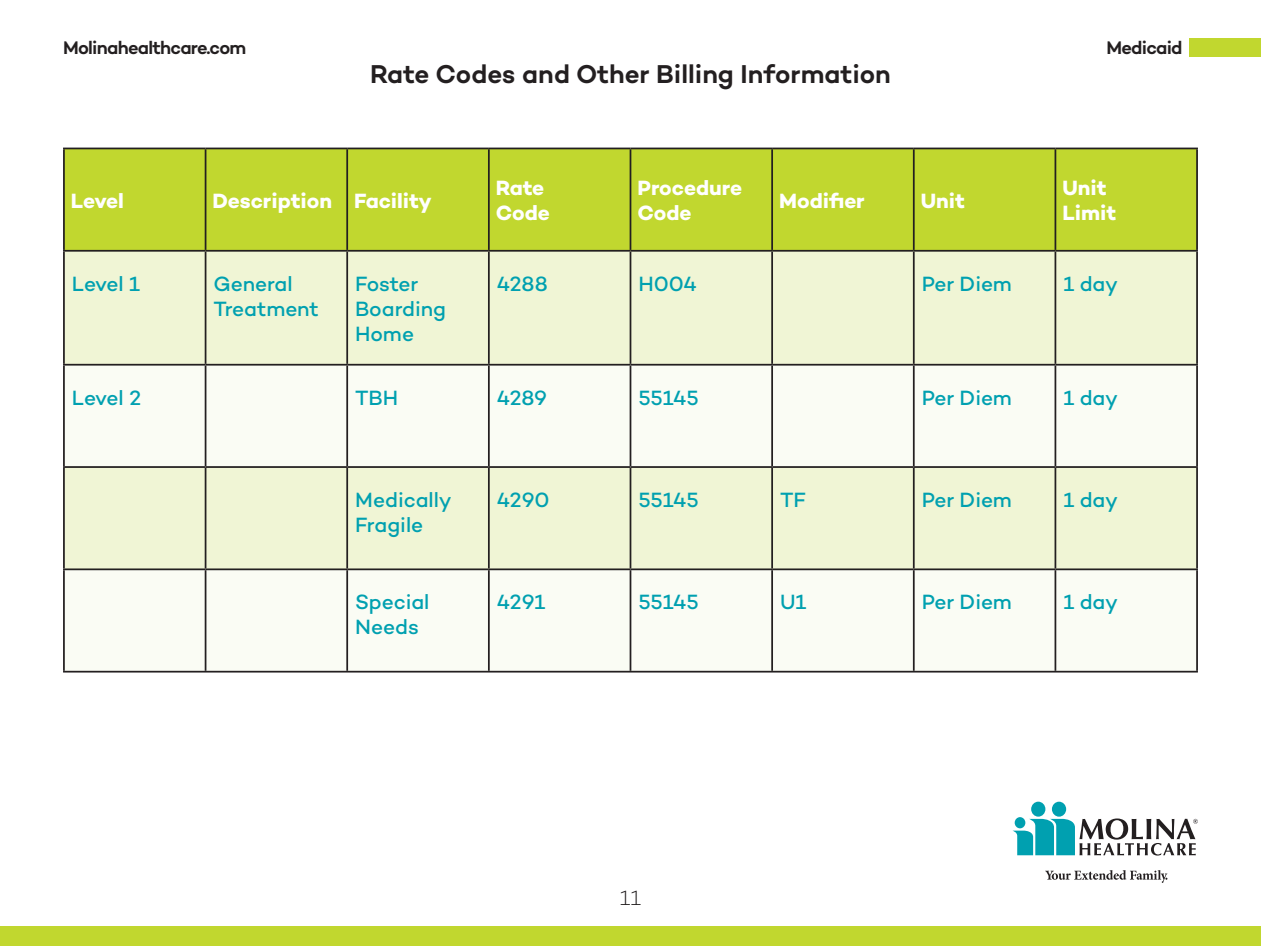
<style>
.page{position:relative;width:1261px;height:946px;background:#fff}
.page>*{position:absolute;margin:0;border:0;box-sizing:border-box;transform-origin:0 0}
.t1{font:600 26.25px "Campton";color:#231f20}
.t2{font:500 21px/25.2px "Campton";letter-spacing:-.005em;color:#00a0b0}
.t3{font:700 21px/25.2px "Campton";color:#fff}
.t4{font:300 21px "Campton";color:#231f20}
.t5{font:600 18.55px "Campton";letter-spacing:-.04em;color:#231f20}
</style>
<div class="page">
<div style="left:0;top:926px;width:1260px;height:19px;background:#c1d72f"></div>
<svg style="left:1045px;top:870px;width:122px;height:12px"></svg>
<div style="left:1051px;top:801px;width:14px;height:15px;background:#00a0b0;border-radius:50%"></div>
<div style="left:1030px;top:801px;width:15px;height:15px;background:#00a0b0;border-radius:50%"></div>
<svg style="left:1012px;top:818px;width:185px;height:37px"></svg>
<svg style="left:1014px;top:816px;width:11px;height:11px"></svg>
<div style="left:1188px;top:38px;width:72px;height:18px;background:#c1d72f"></div>
<svg style="left:65px;top:149px;width:1130px;height:101px;background:#afc22d"></svg>
<div style="left:65px;top:251px;width:1130px;height:112px;background:#f0f5d5"></div>
<svg style="left:65px;top:365px;width:1130px;height:305px;fill:#fafcf4"></svg>
<hr style="left:63px;top:147px;width:142px;height:2px;background:#231f20">
<hr style="left:63px;top:149px;width:2px;height:101px;background:#231f20">
<hr style="left:205px;top:147px;width:142px;height:2px;background:#231f20">
<hr style="left:205px;top:149px;width:1px;height:101px;background:#231f20">
<hr style="left:347px;top:147px;width:141px;height:2px;background:#231f20">
<hr style="left:346px;top:149px;width:2px;height:101px;background:#231f20">
<hr style="left:488px;top:147px;width:142px;height:2px;background:#231f20">
<hr style="left:488px;top:149px;width:1px;height:101px;background:#231f20">
<hr style="left:630px;top:147px;width:142px;height:2px;background:#231f20">
<hr style="left:629px;top:149px;width:2px;height:101px;background:#231f20">
<hr style="left:772px;top:147px;width:141px;height:2px;background:#231f20">
<hr style="left:771px;top:149px;width:1px;height:101px;background:#231f20">
<hr style="left:913px;top:147px;width:142px;height:2px;background:#231f20">
<hr style="left:912px;top:149px;width:2px;height:101px;background:#231f20">
<hr style="left:1055px;top:147px;width:142px;height:2px;background:#231f20">
<hr style="left:1054px;top:149px;width:1px;height:101px;background:#231f20">
<hr style="left:1195px;top:149px;width:2px;height:101px;background:#231f20">
<hr style="left:63px;top:250px;width:142px;height:1px;background:#231f20">
<hr style="left:63px;top:251px;width:2px;height:112px;background:#231f20">
<hr style="left:205px;top:250px;width:142px;height:1px;background:#231f20">
<hr style="left:205px;top:251px;width:1px;height:112px;background:#231f20">
<hr style="left:347px;top:250px;width:141px;height:1px;background:#231f20">
<hr style="left:346px;top:251px;width:2px;height:112px;background:#231f20">
<hr style="left:488px;top:250px;width:142px;height:1px;background:#231f20">
<hr style="left:488px;top:251px;width:1px;height:112px;background:#231f20">
<hr style="left:630px;top:250px;width:142px;height:1px;background:#231f20">
<hr style="left:629px;top:251px;width:2px;height:112px;background:#231f20">
<hr style="left:772px;top:250px;width:141px;height:1px;background:#231f20">
<hr style="left:771px;top:251px;width:1px;height:112px;background:#231f20">
<hr style="left:913px;top:250px;width:142px;height:1px;background:#231f20">
<hr style="left:912px;top:251px;width:2px;height:112px;background:#231f20">
<hr style="left:1055px;top:250px;width:142px;height:1px;background:#231f20">
<hr style="left:1054px;top:251px;width:1px;height:112px;background:#231f20">
<hr style="left:1195px;top:251px;width:2px;height:112px;background:#231f20">
<hr style="left:63px;top:363px;width:142px;height:2px;background:#231f20">
<hr style="left:63px;top:365px;width:2px;height:101px;background:#231f20">
<hr style="left:205px;top:363px;width:142px;height:2px;background:#231f20">
<hr style="left:205px;top:365px;width:1px;height:101px;background:#231f20">
<hr style="left:347px;top:363px;width:141px;height:2px;background:#231f20">
<hr style="left:346px;top:365px;width:2px;height:101px;background:#231f20">
<hr style="left:488px;top:363px;width:142px;height:2px;background:#231f20">
<hr style="left:488px;top:365px;width:1px;height:101px;background:#231f20">
<hr style="left:630px;top:363px;width:142px;height:2px;background:#231f20">
<hr style="left:629px;top:365px;width:2px;height:101px;background:#231f20">
<hr style="left:772px;top:363px;width:141px;height:2px;background:#231f20">
<hr style="left:771px;top:365px;width:1px;height:101px;background:#231f20">
<hr style="left:913px;top:363px;width:142px;height:2px;background:#231f20">
<hr style="left:912px;top:365px;width:2px;height:101px;background:#231f20">
<hr style="left:1055px;top:363px;width:142px;height:2px;background:#231f20">
<hr style="left:1054px;top:365px;width:1px;height:101px;background:#231f20">
<hr style="left:1195px;top:365px;width:2px;height:101px;background:#231f20">
<hr style="left:63px;top:466px;width:142px;height:1px;background:#231f20">
<hr style="left:63px;top:467px;width:2px;height:101px;background:#231f20">
<hr style="left:205px;top:466px;width:142px;height:1px;background:#231f20">
<hr style="left:205px;top:467px;width:1px;height:101px;background:#231f20">
<hr style="left:347px;top:466px;width:141px;height:1px;background:#231f20">
<hr style="left:346px;top:467px;width:2px;height:101px;background:#231f20">
<hr style="left:488px;top:466px;width:142px;height:1px;background:#231f20">
<hr style="left:488px;top:467px;width:1px;height:101px;background:#231f20">
<hr style="left:630px;top:466px;width:142px;height:1px;background:#231f20">
<hr style="left:629px;top:467px;width:2px;height:101px;background:#231f20">
<hr style="left:772px;top:466px;width:141px;height:1px;background:#231f20">
<hr style="left:771px;top:467px;width:1px;height:101px;background:#231f20">
<hr style="left:913px;top:466px;width:142px;height:1px;background:#231f20">
<hr style="left:912px;top:467px;width:2px;height:101px;background:#231f20">
<hr style="left:1055px;top:466px;width:142px;height:1px;background:#231f20">
<hr style="left:1054px;top:467px;width:1px;height:101px;background:#231f20">
<hr style="left:1195px;top:467px;width:2px;height:101px;background:#231f20">
<hr style="left:63px;top:568px;width:142px;height:2px;background:#231f20">
<hr style="left:63px;top:570px;width:2px;height:100px;background:#231f20">
<hr style="left:205px;top:568px;width:142px;height:2px;background:#231f20">
<hr style="left:205px;top:570px;width:1px;height:100px;background:#231f20">
<hr style="left:347px;top:568px;width:141px;height:2px;background:#231f20">
<hr style="left:346px;top:570px;width:2px;height:100px;background:#231f20">
<hr style="left:488px;top:568px;width:142px;height:2px;background:#231f20">
<hr style="left:488px;top:570px;width:1px;height:100px;background:#231f20">
<hr style="left:630px;top:568px;width:142px;height:2px;background:#231f20">
<hr style="left:629px;top:570px;width:2px;height:100px;background:#231f20">
<hr style="left:772px;top:568px;width:141px;height:2px;background:#231f20">
<hr style="left:771px;top:570px;width:1px;height:100px;background:#231f20">
<hr style="left:913px;top:568px;width:142px;height:2px;background:#231f20">
<hr style="left:912px;top:570px;width:2px;height:100px;background:#231f20">
<hr style="left:1055px;top:568px;width:142px;height:2px;background:#231f20">
<hr style="left:1054px;top:570px;width:1px;height:100px;background:#231f20">
<hr style="left:1195px;top:570px;width:2px;height:100px;background:#231f20">
<hr style="left:63px;top:670px;width:1134px;height:2px;background:#231f20">
<p class="t5" style="left:63px;top:41px;width:185px">Molinahealthcare.com</p>
<p class="t5" style="left:1106px;top:41px;width:78px">Medicaid</p>
<h3 class="t1" style="left:370px;top:65px;width:522px">Rate Codes and Other Billing Information</h3>
<p class="t3" style="left:71px;top:190px;width:54px">Level</p>
<p class="t3" style="left:212px;top:190px;width:121px">Description</p>
<p class="t3" style="left:354px;top:190px;width:79px">Facility</p>
<p class="t3" style="left:495px;top:177px;width:55px">Rate<br>Code</p>
<p class="t3" style="left:637px;top:177px;width:106px">Procedure<br>Code</p>
<p class="t3" style="left:779px;top:190px;width:87px">Modifier</p>
<p class="t3" style="left:920px;top:190px;width:46px">Unit</p>
<p class="t3" style="left:1062px;top:177px;width:55px">Unit<br>Limit</p>
<p class="t2" style="left:72px;top:273px;width:70px">Level 1</p>
<p class="t2" style="left:213px;top:273px;width:107px">General<br>Treatment</p>
<p class="t2" style="left:355px;top:273px;width:92px">Foster<br>Boarding<br>Home</p>
<p class="t2" style="left:496px;top:273px;width:52px">4288</p>
<p class="t2" style="left:638px;top:273px;width:60px">H004</p>
<p class="t2" style="left:921px;top:273px;width:92px">Per Diem</p>
<p class="t2" style="left:1063px;top:273px;width:56px">1 day</p>
<p class="t2" style="left:72px;top:387px;width:71px">Level 2</p>
<p class="t2" style="left:355px;top:387px;width:45px">TBH</p>
<p class="t2" style="left:496px;top:387px;width:52px">4289</p>
<p class="t2" style="left:638px;top:387px;width:62px">55145</p>
<p class="t2" style="left:921px;top:387px;width:92px">Per Diem</p>
<p class="t2" style="left:1063px;top:387px;width:56px">1 day</p>
<p class="t2" style="left:355px;top:489px;width:98px">Medically<br>Fragile</p>
<p class="t2" style="left:496px;top:489px;width:54px">4290</p>
<p class="t2" style="left:638px;top:489px;width:62px">55145</p>
<p class="t2" style="left:780px;top:489px;width:27px">TF</p>
<p class="t2" style="left:921px;top:489px;width:92px">Per Diem</p>
<p class="t2" style="left:1063px;top:489px;width:56px">1 day</p>
<p class="t2" style="left:355px;top:591px;width:76px">Special<br>Needs</p>
<p class="t2" style="left:496px;top:591px;width:50px">4291</p>
<p class="t2" style="left:638px;top:591px;width:62px">55145</p>
<p class="t2" style="left:780px;top:591px;width:28px">U1</p>
<p class="t2" style="left:921px;top:591px;width:92px">Per Diem</p>
<p class="t2" style="left:1063px;top:591px;width:56px">1 day</p>
<p class="t4" style="left:619px;top:890px;width:23px">11</p>
</div>
